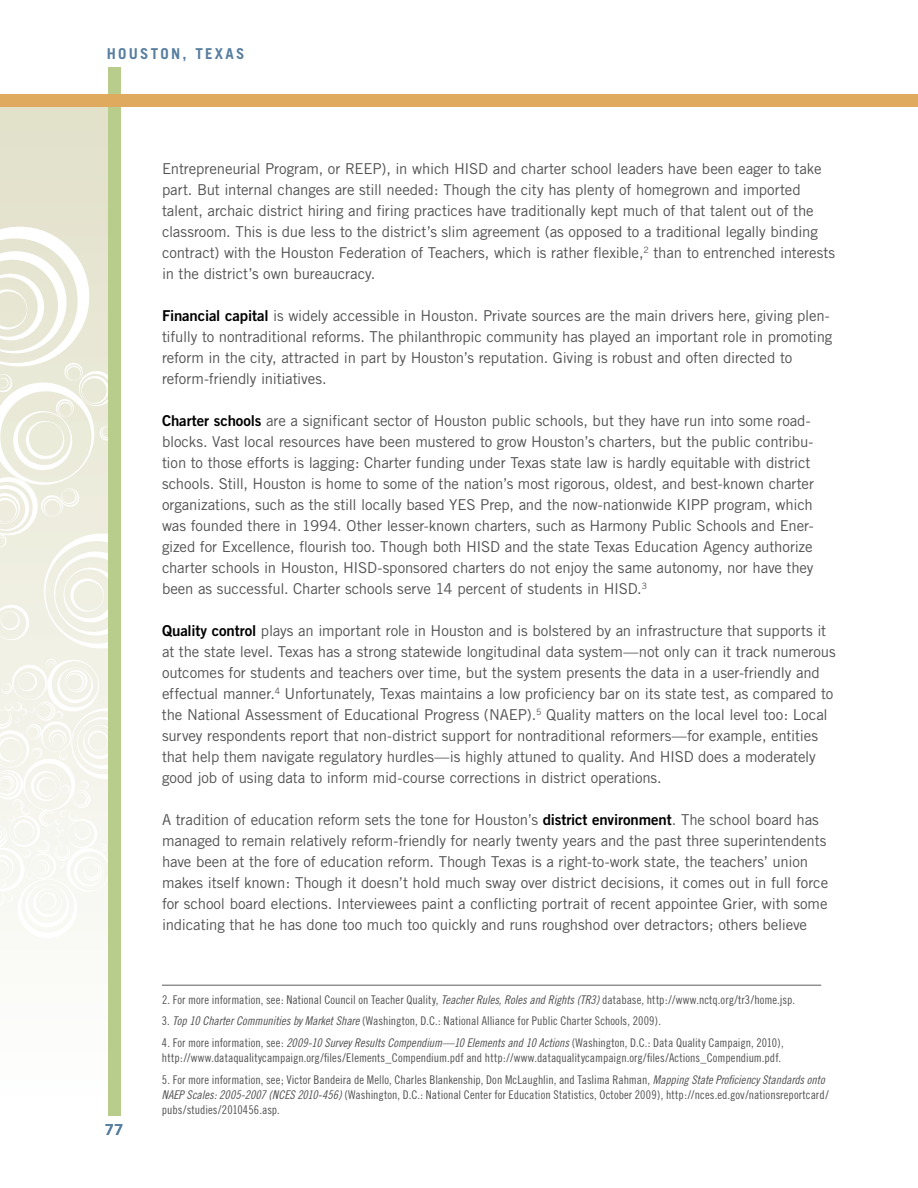
<style>
.page{position:relative;width:918px;height:1188px;background:#fff}
.page>*{position:absolute;margin:0;border:0;box-sizing:border-box;transform-origin:0 0}
.Bulleted_List{font:15px/21px "Trade Gothic";letter-spacing:-.01em;color:#515251}
.t1{font:700 15px "Trade Gothic";letter-spacing:.15em;color:#577e9f}
.t2{font:15px "Trade Gothic Bold Two";color:#577e9f}
.t3{font:12px/15px "Trade Gothic Cond Eighteen";letter-spacing:.005em;color:#515251}
.s1{font-family:"Trade Gothic Bold Two";color:#000}
.s2{font-family:"Trade Gothic Cond Eighteen Obl"}
</style>
<div class="page">
<div style="left:0;top:107px;width:108px;height:111px;background:#e3e2cc"></div>
<svg style="left:0;top:218px;width:108px;height:715px"></svg>
<div style="left:108px;top:67px;width:12px;height:1049px;background:#b8cc8b"></div>
<div style="left:0;top:94px;width:918px;height:13px;background:#dfa95e"></div>
<hr style="left:162px;top:985px;width:659px;height:1px;background:#5d5d5e">
<p class="t1" style="left:107px;top:45px;width:139px">HOUSTON, TEXA S</p>
<p class="Bulleted_List" style="left:162px;top:158px;width:675px">Entrepreneurial Program, or REEP), in which HISD and charter school leaders have been eager to take part. But internal changes are still needed: Though the city has plenty of homegrown and imported talent, archaic district hiring and firing practices have traditionally kept much of that talent out of the classroom. This is due less to the district’s slim agreement (as opposed to a traditional legally binding contract) with the Houston Federation of Teachers, which is rather flexible,<sup>2</sup> than to entrenched interests in the district’s own bureaucracy.</p>
<p class="Bulleted_List" style="left:162px;top:305px;width:672px"><span class="s1">Financial capital</span> is widely accessible in Houston. Private sources are the main drivers here, giving plen&shy;tifully to nontraditional reforms. The philanthropic community has played an important role in promoting reform in the city, attracted in part by Houston’s reputation. Giving is robust and often directed to reform-friendly initiatives.</p>
<p class="Bulleted_List" style="left:162px;top:410px;width:654px"><span class="s1">Charter schools</span> are a significant sector of Houston public schools, but they have run into some road&shy;blocks. Vast local resources have been mustered to grow Houston’s charters, but the public contribu&shy;tion to those efforts is lagging: Charter funding under Texas state law is hardly equitable with district schools. Still, Houston is home to some of the nation’s most rigorous, oldest, and best-known charter organizations, such as the still locally based YES Prep, and the now-nationwide KIPP program, which was founded there in 1994. Other lesser-known charters, such as Harmony Public Schools and Ener&shy;gized for Excellence, flourish too. Though both HISD and the state Texas Education Agency authorize charter schools in Houston, HISD-sponsored charters do not enjoy the same autonomy, nor have they been as successful. Charter schools serve 14 percent of students in HISD.<sup>3</sup></p>
<p class="Bulleted_List" style="left:162px;top:620px;width:675px"><span class="s1">Quality control</span> plays an important role in Houston and is bolstered by an infrastructure that supports it at the state level. Texas has a strong statewide longitudinal data system—not only can it track numerous outcomes for students and teachers over time, but the system presents the data in a user-friendly and effectual manner.<sup>4</sup> Unfortunately, Texas maintains a low proficiency bar on its state test, as compared to the National Assessment of Educational Progress (NAEP).<sup>5</sup> Quality matters on the local level too: Local survey respondents report that non-district support for nontraditional reformers—for example, entities that help them navigate regulatory hurdles—is highly attuned to quality. And HISD does a moderately good job of using data to inform mid-course corrections in district operations.</p>
<p class="Bulleted_List" style="left:162px;top:809px;width:668px">A tradition of education reform sets the tone for Houston’s <span class="s1">district environment</span>. The school board has managed to remain relatively reform-friendly for nearly twenty years and the past three superintendents have been at the fore of education reform. Though Texas is a right-to-work state, the teachers’ union makes itself known: Though it doesn’t hold much sway over district decisions, it comes out in full force for school board elections. Interviewees paint a conflicting portrait of recent appointee Grier, with some indicating that he has done too much too quickly and runs roughshod over detractors; others believe</p>
<p class="t2" style="left:105px;top:1120px;width:20px">77</p>
<p class="t3" style="left:162px;top:992px;width:635px">2. For more information, see: National Council on Teacher Quality, <span class="s2">Teacher Rules, Roles and Rights (TR3)</span> database, http://www.nctq.org/tr3/home.jsp.</p>
<p class="t3" style="left:162px;top:1013px;width:501px">3. <span class="s2">Top 10 Charter Communities by Market Share</span> (Washington, D.C.: National Alliance for Public Charter Schools, 2009).</p>
<p class="t3" style="left:162px;top:1035px;width:623px">4. For more information, see: <span class="s2">2009-10 Survey Results Compendium—10 Elements and 10 Actions</span> (Washington, D.C.: Data Quality Campaign, 2010), http://www.dataqualitycampaign.org/files/Elements_Compendium.pdf and http://www.dataqualitycampaign.org/files/Actions_Compendium.pdf.</p>
<p class="t3" style="left:162px;top:1072px;width:668px">5. For more information, see; Victor Bandeira de Mello, Charles Blankenship, Don McLaughlin, and Taslima Rahman, <span class="s2">Mapping State Proficiency Standards onto<br>NAEP Scales: 2005-2007 (NCES 2010-456)</span> (Washington, D.C.: National Center for Education Statistics, October 2009), http://nces.ed.gov/nationsreportcard/ pubs/studies/2010456.asp.</p>
</div>
